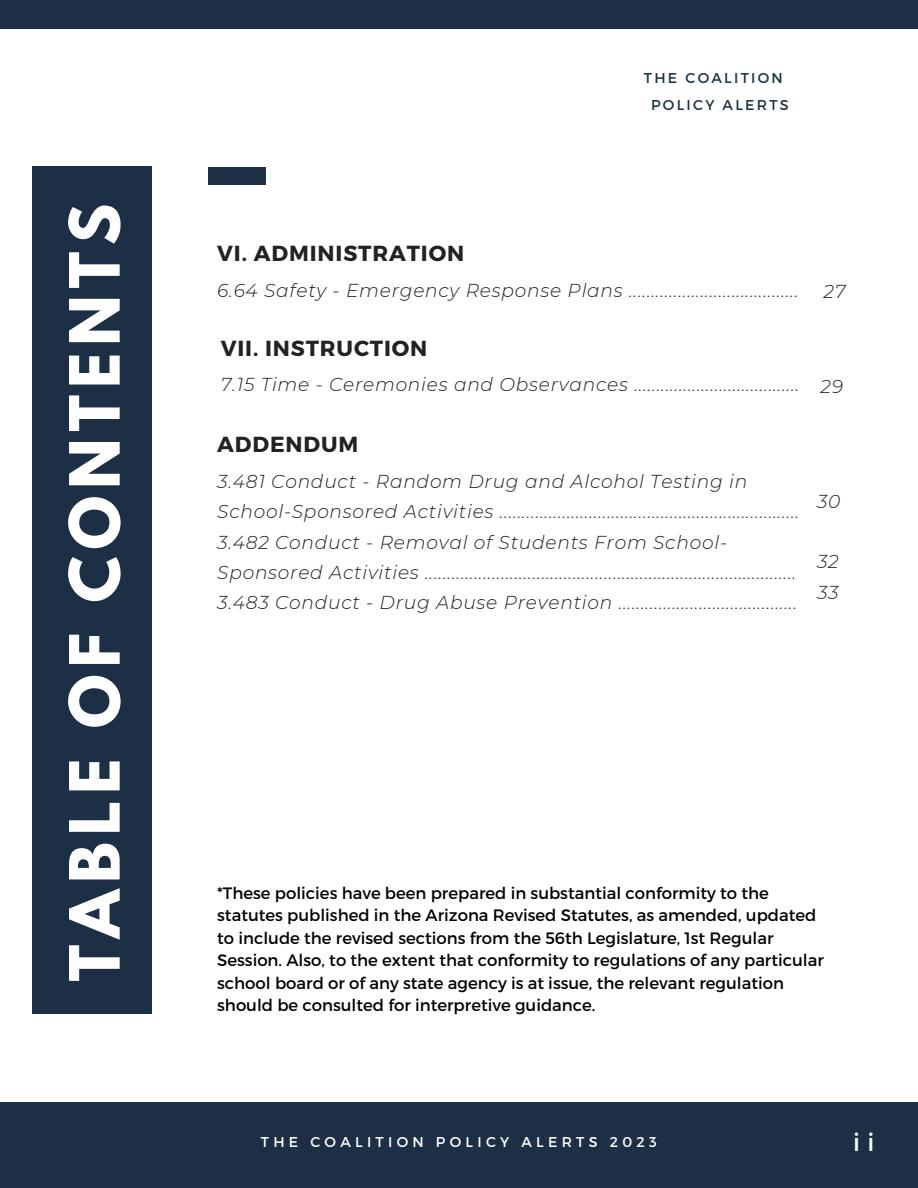
<style>
.page{position:relative;width:918px;height:1188px;background:#fff}
.page>*{position:absolute;margin:0;border:0;box-sizing:border-box;transform-origin:0 0}
.t1{font:700 61.35px "League Spartan";letter-spacing:.11em;color:#fff}
.t2{font:24.6px "Montserrat";color:#fff}
.t3{font:700 21.75px "Montserrat";letter-spacing:.04em;color:#222}
.t4{font:italic 300 18.75px/30.3px "Montserrat";letter-spacing:.04em;color:#222}
.t5{font:italic 300 18.6px "Montserrat";letter-spacing:.04em;color:#222}
.t6{font:16.5px/22.5px "Montserrat";color:#000}
.t7{font:14.25px "Montserrat";letter-spacing:.3em;color:#fff}
.t8{font:14.25px "Montserrat";letter-spacing:.16em;color:#18343f}
</style>
<div class="page">
<div style="left:32px;top:166px;width:120px;height:848px;background:#1d2f45"></div>
<div style="left:0;top:1102px;width:918px;height:86px;background:#1d2f45"></div>
<div style="left:0;top:0;width:918px;height:28px;background:#1d2f45"></div>
<div style="left:208px;top:168px;width:57px;height:16px;background:#1d2f45"></div>
<p class="t1" style="left:64px;top:981px;width:779px;rotate:-90deg">TABLE OF CONTENTS</p>
<p class="t8" style="left:644px;top:69px;width:140px">THE COALITION</p>
<p class="t8" style="left:651px;top:95px;width:139px">POLICY ALERTS</p>
<p class="t3" style="left:217px;top:240px;width:248px">VI. ADMINISTRATION</p>
<p class="t5" style="left:217px;top:279px;width:583px">6.64 Safety - Emergency Response Plans ......................................</p>
<p class="t4" style="left:824px;top:276px;width:24px">27</p>
<p class="t3" style="left:221px;top:334px;width:208px">VII. INSTRUCTION</p>
<p class="t5" style="left:221px;top:373px;width:580px">7.15 Time - Ceremonies and Observances .....................................</p>
<p class="t5" style="left:821px;top:375px;width:24px">29</p>
<p class="t3" style="left:217px;top:430px;width:143px">ADDENDUM</p>
<p class="t4" style="left:217px;top:466px;width:584px">3.481 Conduct - Random Drug and Alcohol Testing in<br>School-Sponsored Activities ...................................................................</p>
<p class="t4" style="left:217px;top:527px;width:581px">3.482 Conduct - Removal of Students From School-<br>Sponsored Activities ...................................................................................</p>
<p class="t4" style="left:217px;top:587px;width:581px">3.483 Conduct - Drug Abuse Prevention ........................................</p>
<p class="t5" style="left:817px;top:490px;width:25px">30</p>
<p class="t5" style="left:817px;top:550px;width:23px">32</p>
<p class="t5" style="left:817px;top:581px;width:23px">33</p>
<p class="t6" style="left:217px;top:881px;width:608px">*These policies have been prepared in substantial conformity to the statutes published in the Arizona Revised Statutes, as amended, updated to include the revised sections from the 56th Legislature, 1st Regular Session. Also, to the extent that conformity to regulations of any particular school board or of any state agency is at issue, the relevant regulation should be consulted for interpretive guidance.</p>
<p class="t7" style="left:261px;top:1132px;width:398px">THE COALITION POLICY ALERTS 2023</p>
<p class="t2" style="left:853px;top:1126px;width:23px">i i</p>
</div>
